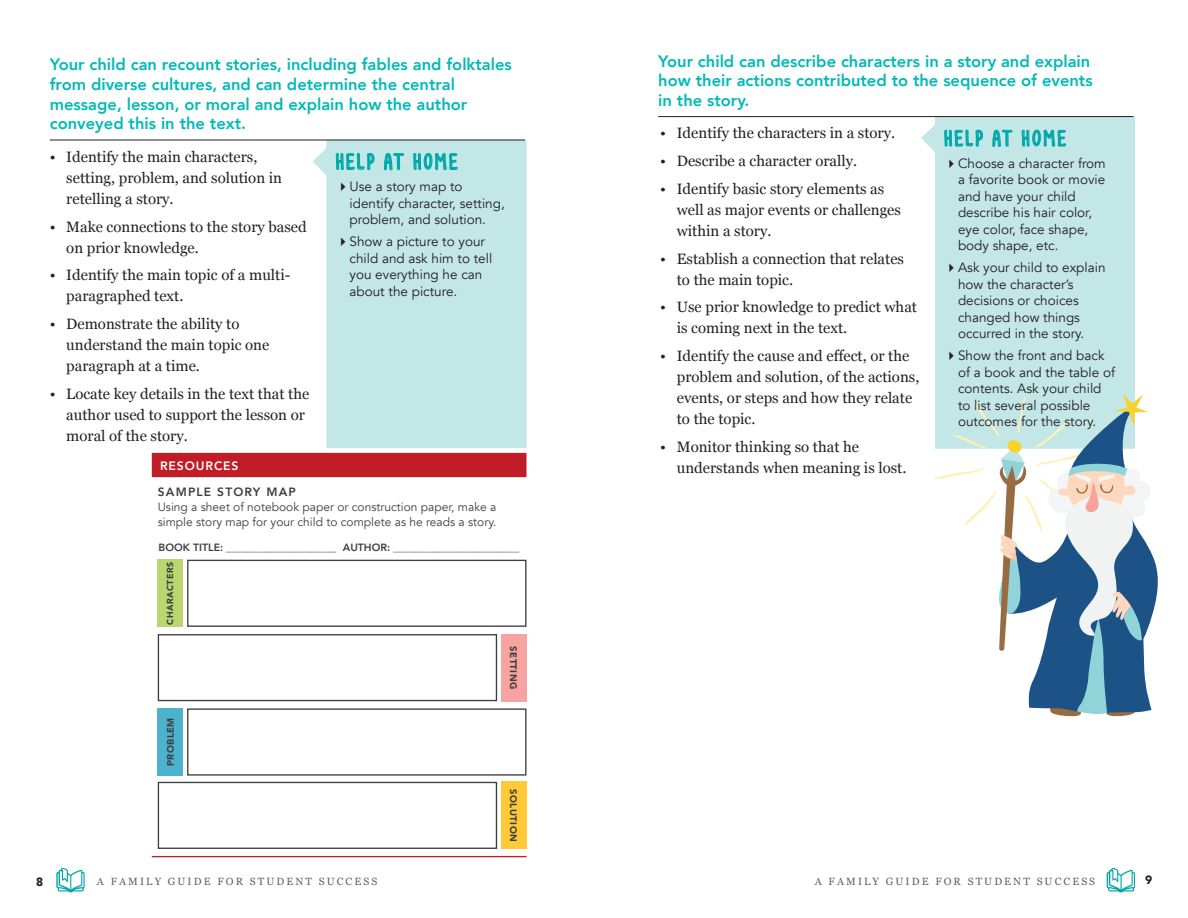
<style>
.page{position:relative;width:1188px;height:918px;background:#fff}
.page>*{position:absolute;margin:0;border:0;box-sizing:border-box;transform-origin:0 0}
.t1{font:22.5px "KG Empireof Dirt";letter-spacing:.13em;color:#00a9a8}
.t2{font:800 16.5px/19.5px "Avenir";color:#03b9b9}
.t3{font:15px/21px "Georgia";color:#231f20}
.t4{font:13.5px/16.5px "Avenir";color:#231f20}
.t5{font:800 12.15px "Avenir";letter-spacing:.075em;color:#fff}
.t6{font:12px/15px "Avenir";color:#3e3e3f}
.t7{font:800 12px "Avenir";letter-spacing:.1em;color:#3e3e3f}
.t8{font:900 12px "Avenir";color:#231f20}
.t9{font:800 10.5px "Avenir";color:#3e3e3f}
.t10{font:10.5px "Georgia";letter-spacing:.2em;color:#616164}
.t11{font:900 9.45px "Avenir";letter-spacing:.05em;color:#3e3e3f}
.t12{font:900 8.7px "Avenir";letter-spacing:.05em;color:#3e3e3f}
</style>
<div class="page">
<svg style="left:920px;top:116px;width:215px;height:278px;background:#c7e7e8"></svg>
<hr style="left:658px;top:116px;width:475px;height:1px;background:#231f20">
<svg style="left:934px;top:394px;width:224px;height:322px"></svg>
<svg style="left:992px;top:129px;width:21px;height:58px"></svg>
<svg style="left:1022px;top:130px;width:44px;height:17px"></svg>
<svg style="left:312px;top:139px;width:215px;height:309px;background:#c7e7e8"></svg>
<svg style="left:336px;top:153px;width:39px;height:62px;background:#b0e0e1"></svg>
<svg style="left:384px;top:152px;width:20px;height:58px"></svg>
<svg style="left:413px;top:153px;width:45px;height:17px"></svg>
<hr style="left:50px;top:140px;width:475px;height:1px;background:#231f20">
<div style="left:152px;top:453px;width:374px;height:24px;background:#c01d27"></div>
<hr style="left:152px;top:856px;width:374px;height:1px;background:#c01d27">
<div style="left:158px;top:560px;width:25px;height:67px;background:#b8d771"></div>
<div style="left:158px;top:708px;width:25px;height:68px;background:#4bb3ce"></div>
<div style="left:501px;top:634px;width:25px;height:67px;background:#f6a3a1"></div>
<div style="left:501px;top:782px;width:25px;height:67px;background:#ffc938"></div>
<div style="left:187px;top:560px;width:339px;height:67px;background:#fff;border:1px solid #3e3e3f"></div>
<div style="left:187px;top:708px;width:339px;height:68px;background:#fff;border:1px solid #3e3e3f"></div>
<div style="left:158px;top:634px;width:339px;height:67px;background:#fff;border:1px solid #3e3e3f"></div>
<div style="left:158px;top:782px;width:339px;height:67px;background:#fff;border:1px solid #3e3e3f"></div>
<svg style="left:1107px;top:868px;width:28px;height:24px"></svg>
<svg style="left:56px;top:868px;width:29px;height:24px"></svg>
<svg style="left:944px;top:130px;width:39px;height:61px;background:#b0e0e0"></svg>
<p class="t2" style="left:50px;top:55px;width:464px">Your child can recount stories, including fables and folktales from diverse cultures, and can determine the central message, lesson, or moral and explain how the author conveyed this in the text.</p>
<p class="t3" style="left:66px;top:146px;width:217px;text-indent:-17px">• Identify the main characters, setting, problem, and solution in retelling a story.</p>
<p class="t3" style="left:66px;top:215px;width:242px;text-indent:-16px">• Make connections to the story based on prior knowledge.</p>
<p class="t3" style="left:66px;top:264px;width:226px;text-indent:-16px">• Identify the main topic of a multi&shy;paragraphed text.</p>
<p class="t3" style="left:66px;top:313px;width:205px;text-indent:-16px">• Demonstrate the ability to understand the main topic one paragraph at a time.</p>
<p class="t3" style="left:66px;top:383px;width:245px;text-indent:-16px">• Locate key details in the text that the author used to support the lesson or moral of the story.</p>
<h1 class="t1" style="left:336px;top:149px;width:123px">HELP AT HOME</h1>
<p class="t4" style="left:350px;top:179px;width:157px;text-indent:-14px">✔Use a story map to identify character, setting, problem, and solution.</p>
<p class="t4" style="left:350px;top:234px;width:144px;text-indent:-14px">✔Show a picture to your child and ask him to tell you everything he can about the picture.</p>
<p class="t5" style="left:160px;top:456px;width:80px">RESOURCES</p>
<p class="t7" style="left:158px;top:482px;width:140px">SAMPLE STORY MAP</p>
<p class="t6" style="left:158px;top:499px;width:340px">Using a sheet of notebook paper or construction paper, make a simple story map for your child to complete as he reads a story.</p>
<p class="t9" style="left:159px;top:539px;width:362px">BOOK TITLE: _____________________ AUTHOR: ________________________</p>
<p class="t12" style="left:163px;top:625px;width:64px;rotate:-90deg">CHARACTERS</p>
<p class="t11" style="left:163px;top:766px;width:50px;rotate:-90deg">PROBLEM</p>
<p class="t11" style="left:522px;top:646px;width:44px;rotate:90deg">SETTING</p>
<p class="t11" style="left:522px;top:789px;width:54px;rotate:90deg">SOLUTION</p>
<p class="t2" style="left:658px;top:51px;width:436px">Your child can describe characters in a story and explain how their actions contributed to the sequence of events in the story.</p>
<p class="t3" style="left:660px;top:122px;width:236px">• Identify the characters in a story.</p>
<p class="t3" style="left:660px;top:150px;width:198px">• Describe a character orally.</p>
<p class="t3" style="left:677px;top:178px;width:226px;text-indent:-16px">• Identify basic story elements as well as major events or challenges within a story.</p>
<p class="t3" style="left:677px;top:247px;width:229px;text-indent:-16px">• Establish a connection that relates to the main topic.</p>
<p class="t3" style="left:677px;top:296px;width:242px;text-indent:-16px">• Use prior knowledge to predict what is coming next in the text.</p>
<p class="t3" style="left:677px;top:345px;width:244px;text-indent:-16px">• Identify the cause and effect, or the problem and solution, of the actions, events, or steps and how they relate to the topic.</p>
<p class="t3" style="left:677px;top:436px;width:231px;text-indent:-16px">• Monitor thinking so that he understands when meaning is lost.</p>
<h1 class="t1" style="left:945px;top:126px;width:123px">HELP AT HOME</h1>
<p class="t4" style="left:958px;top:155px;width:149px;text-indent:-14px">✔Choose a character from a favorite book or movie and have your child describe his hair color, eye color, face shape, body shape, etc.</p>
<p class="t4" style="left:958px;top:260px;width:149px;text-indent:-14px">✔Ask your child to explain how the character’s decisions or choices changed how things occurred in the story.</p>
<p class="t4" style="left:958px;top:348px;width:159px;text-indent:-14px">✔Show the front and back of a book and the table of contents. Ask your child to list several possible outcomes for the story.</p>
<p class="t8" style="left:36px;top:871px;width:9px">8</p>
<p class="t10" style="left:97px;top:873px;width:282px">A FAMILY GUIDE FOR STUDENT SUCCESS</p>
<p class="t10" style="left:815px;top:873px;width:282px">A FAMILY GUIDE FOR STUDENT SUCCESS</p>
<p class="t8" style="left:1145px;top:870px;width:9px">9</p>
</div>
